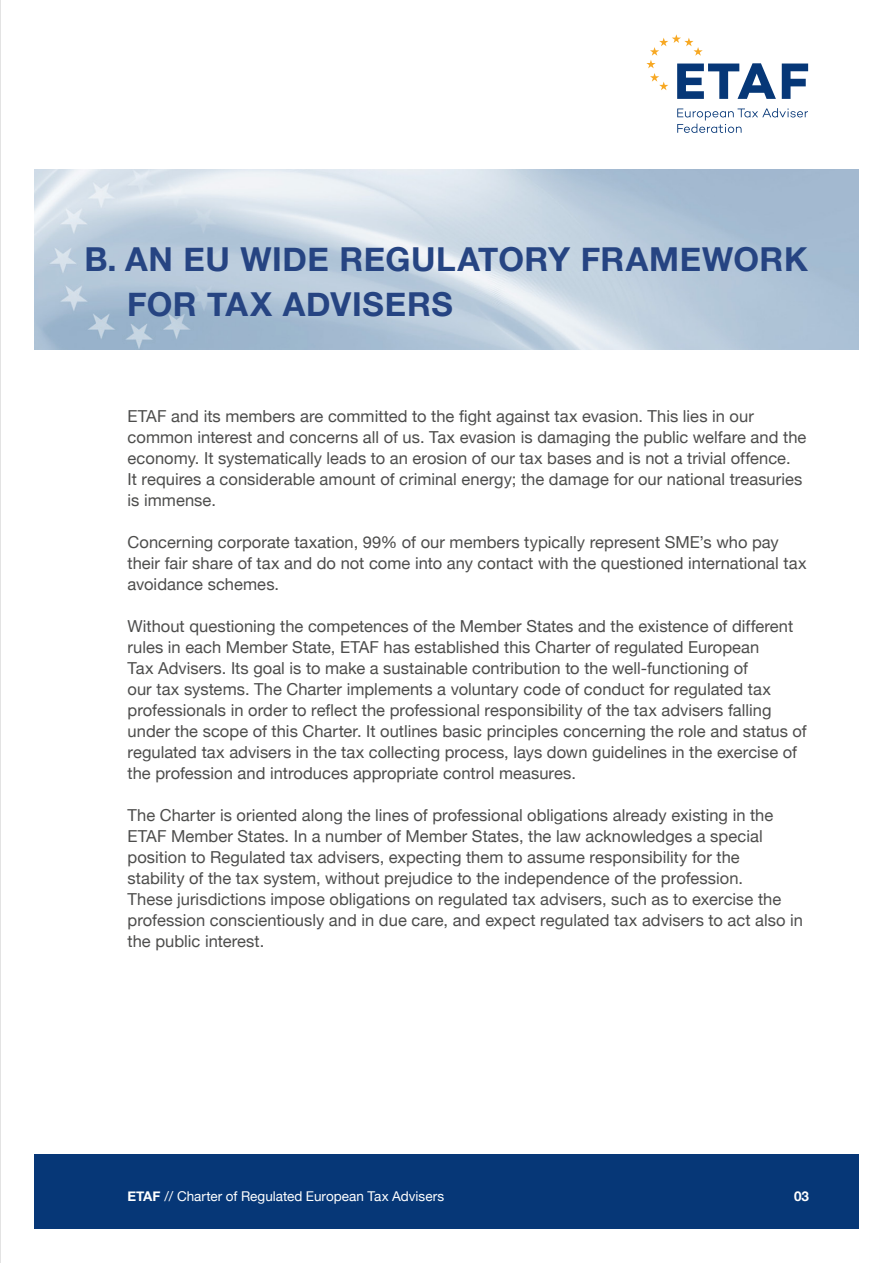
<style>
.page{position:relative;width:893px;height:1263px;background:#fff}
.page>*{position:absolute;margin:0;border:0;box-sizing:border-box;transform-origin:0 0}
.t1{font:700 33px/45px "Helvetica Neue";letter-spacing:.015em;color:#264482}
.t2{font:16.5px/21px "Helvetica Neue";letter-spacing:.005em;color:#4d4d4c}
.t3{font:13.5px "Helvetica Neue";color:#fff}
.t4{font:700 13.5px "Helvetica Neue";color:#fff}
.s1{font-weight:700}
</style>
<div class="page">
<div style="left:34px;top:1154px;width:825px;height:75px;background:#063777"></div>
<svg style="left:646px;top:34px;width:130px;height:65px"></svg>
<svg style="left:782px;top:64px;width:26px;height:35px"></svg>
<svg style="left:677px;top:108px;width:131px;height:25px"></svg>
<hr style="left:0;top:0;width:1px;height:1263px;background:#c8c8c8">
<h1 class="t1" style="left:127px;top:236px;width:682px;text-indent:-43px">B. AN EU WIDE REGULATORY FRAMEWORK<br>FOR TAX ADVISERS</h1>
<p class="t2" style="left:128px;top:405px;width:680px">ETAF and its members are committed to the fight against tax evasion. This lies in our common interest and concerns all of us. Tax evasion is damaging the public welfare and the economy. It systematically leads to an erosion of our tax bases and is not a trivial offence.<br>It requires a considerable amount of criminal energy; the damage for our national treasuries is immense.</p>
<p class="t2" style="left:128px;top:531px;width:681px">Concerning corporate taxation, 99% of our members typically represent SME’s who pay their fair share of tax and do not come into any contact with the questioned international tax avoidance schemes.</p>
<p class="t2" style="left:128px;top:615px;width:681px">Without questioning the competences of the Member States and the existence of different rules in each Member State, ETAF has established this Charter of regulated European<br>Tax Advisers. Its goal is to make a sustainable contribution to the well-functioning of<br>our tax systems. The Charter implements a voluntary code of conduct for regulated tax professionals in order to reflect the professional responsibility of the tax advisers falling under the scope of this Charter. It outlines basic principles concerning the role and status of regulated tax advisers in the tax collecting process, lays down guidelines in the exercise of the profession and introduces appropriate control measures.</p>
<p class="t2" style="left:128px;top:804px;width:677px">The Charter is oriented along the lines of professional obligations already existing in the ETAF Member States. In a number of Member States, the law acknowledges a special position to Regulated tax advisers, expecting them to assume responsibility for the<br>stability of the tax system, without prejudice to the independence of the profession.<br>These jurisdictions impose obligations on regulated tax advisers, such as to exercise the profession conscientiously and in due care, and expect regulated tax advisers to act also in the public interest.</p>
<p class="t3" style="left:128px;top:1188px;width:318px"><span class="s1">ETAF</span> // Charter of Regulated European Tax Advisers</p>
<p class="t4" style="left:794px;top:1188px;width:17px">03</p>
</div>
